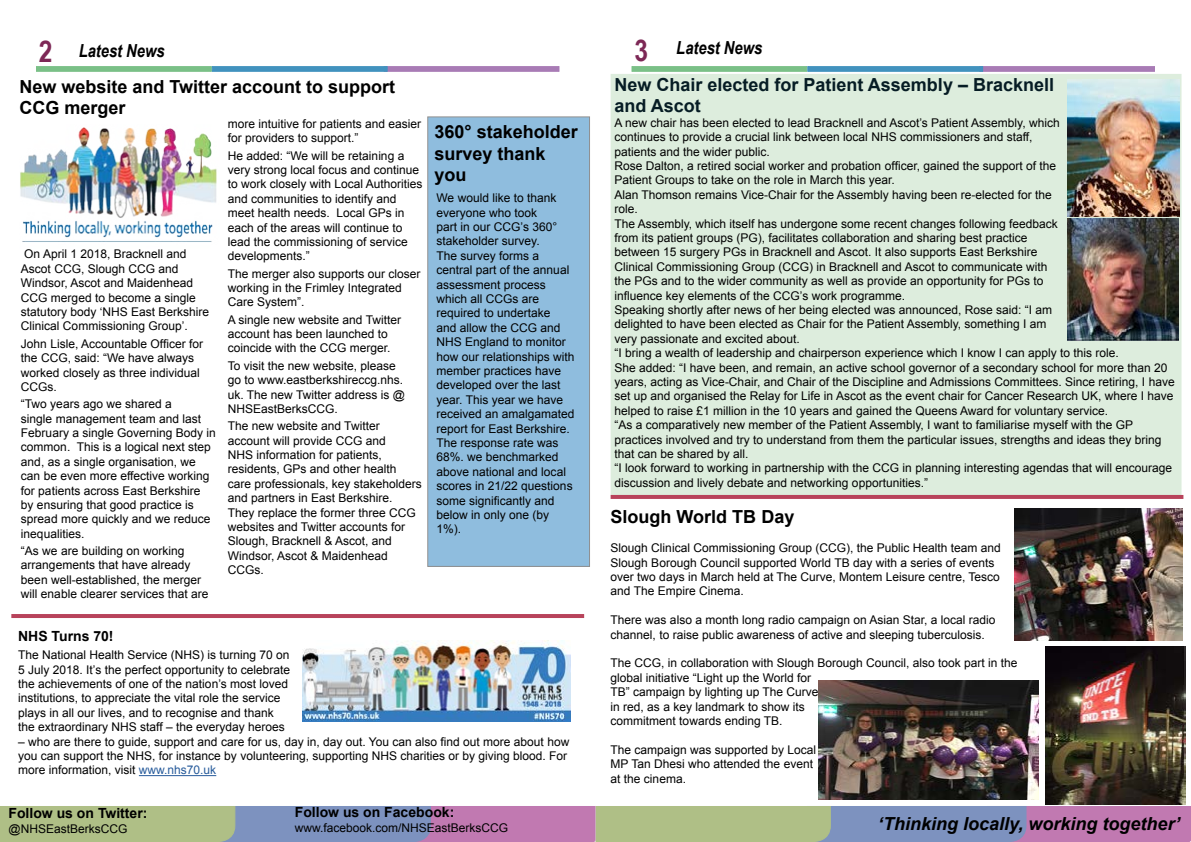
<style>
.page{position:relative;width:1191px;height:842px;background:#fff}
.page>*{position:absolute;margin:0;border:0;box-sizing:border-box;transform-origin:0 0}
.t1{font:700 18px/21.6px "Arial";color:#000}
.t2{font:700 18px/21.6px "Arial";color:#061c24}
.t3{font:italic 700 18px "Arial";color:#000}
.t4{font:italic 700 18px "Arial Narrow";color:#000}
.t5{font:700 14px "Arial";color:#000}
.t6{font:12px/14.4px "Arial";color:#000}
.s1{font-style:normal;font-size:30px;color:#7d2856}
.s2{color:#275b9b}
</style>
<div class="page">
<svg style="left:36px;top:66px;width:176px;height:6px"></svg>
<svg style="left:387px;top:66px;width:172px;height:6px"></svg>
<svg style="left:212px;top:66px;width:175px;height:6px"></svg>
<svg style="left:631px;top:66px;width:176px;height:6px"></svg>
<svg style="left:983px;top:66px;width:172px;height:6px"></svg>
<svg style="left:807px;top:66px;width:176px;height:6px"></svg>
<svg style="left:0;top:806px;width:1191px;height:36px;background:#a39ca4"></svg>
<div style="left:611px;top:74px;width:570px;height:420px;background:#ddeddd"></div>
<hr style="left:11px;top:614px;width:573px;height:4px;background:#b8435b">
<img style="left:1067px;top:80px;width:112px;height:136px">
<hr style="left:139px;top:775px;width:77px;height:1px;background:#275b9b">
<img style="left:302px;top:640px;width:268px;height:81px">
<div style="left:428px;top:117px;width:161px;height:449px;background:#8fbdde"></div>
<img style="left:20px;top:127px;width:197px;height:115px">
<img style="left:1015px;top:508px;width:167px;height:132px">
<img style="left:819px;top:681px;width:219px;height:119px">
<hr style="left:610px;top:495px;width:573px;height:4px;background:#b8435b">
<img style="left:1045px;top:646px;width:140px;height:158px">
<img style="left:1067px;top:218px;width:111px;height:122px">
<h1 class="t4" style="left:39px;top:37px;width:127px"><span class="s1">2</span> Latest News</h1>
<h1 class="t4" style="left:634px;top:35px;width:130px"><span class="s1">3</span> Latest News</h1>
<h1 class="t1" style="left:19px;top:76px;width:377px">New website and Twitter account to support<br>CCG merger</h1>
<p class="t6" style="left:228px;top:117px;width:195px">more intuitive for patients and easier for providers to support.”</p>
<p class="t6" style="left:228px;top:148px;width:196px">He added: “We will be retaining a very strong local focus and continue to work closely with Local Authorities and communities to identify and meet health needs. Local GPs in each of the areas will continue to lead the commissioning of service developments.”</p>
<p class="t6" style="left:228px;top:266px;width:194px">The merger also supports our closer working in the Frimley Integrated<br>Care System”.</p>
<p class="t6" style="left:228px;top:312px;width:175px">A single new website and Twitter account has been launched to coincide with the CCG merger.</p>
<p class="t6" style="left:228px;top:358px;width:179px">To visit the new website, please go to www.eastberkshireccg.nhs. uk. The new Twitter address is @<br>NHSEastBerksCCG.</p>
<p class="t6" style="left:228px;top:419px;width:196px">The new website and Twitter account will provide CCG and<br>NHS information for patients, residents, GPs and other health care professionals, key stakeholders and partners in East Berkshire.<br>They replace the former three CCG websites and Twitter accounts for<br>Slough, Bracknell &amp; Ascot, and<br>Windsor, Ascot &amp; Maidenhead<br>CCGs.</p>
<p class="t6" style="left:21px;top:247px;width:190px">On April 1 2018, Bracknell and<br>Ascot CCG, Slough CCG and<br>Windsor, Ascot and Maidenhead<br>CCG merged to become a single statutory body ‘NHS East Berkshire<br>Clinical Commissioning Group’.</p>
<p class="t6" style="left:21px;top:336px;width:184px">John Lisle, Accountable Officer for the CCG, said: “We have always worked closely as three individual<br>CCGs.</p>
<p class="t6" style="left:21px;top:397px;width:196px">“Two years ago we shared a<br>single management team and last<br>February a single Governing Body in common. This is a logical next step and, as a single organisation, we can be even more effective working for patients across East Berkshire by ensuring that good practice is spread more quickly and we reduce inequalities.</p>
<p class="t6" style="left:21px;top:544px;width:189px">“As we are building on working arrangements that have already been well-established, the merger will enable clearer services that are</p>
<h1 class="t1" style="left:434px;top:121px;width:145px">360° stakeholder survey thank you</h1>
<p class="t6" style="left:436px;top:191px;width:140px">We would like to thank everyone who took<br>part in our CCG’s 360° stakeholder survey.<br>The survey forms a central part of the annual assessment process which all CCGs are required to undertake<br>and allow the CCG and<br>NHS England to monitor how our relationships with member practices have developed over the last year. This year we have received an amalgamated report for East Berkshire.<br>The response rate was<br>68%. we benchmarked above national and local scores in 21/22 questions some significantly and below in only one (by<br>1%).</p>
<p class="t5" style="left:18px;top:626px;width:97px">NHS Turns 70!</p>
<p class="t6" style="left:18px;top:648px;width:273px">The National Health Service (NHS) is turning 70 on 5 July 2018. It’s the perfect opportunity to celebrate the achievements of one of the nation’s most loved institutions, to appreciate the vital role the service plays in all our lives, and to recognise and thank the extraordinary NHS staff – the everyday heroes</p>
<p class="t6" style="left:18px;top:734px;width:553px">– who are there to guide, support and care for us, day in, day out. You can also find out more about how you can support the NHS, for instance by volunteering, supporting NHS charities or by giving blood. For more information, visit <span class="s2">www.nhs70.uk</span></p>
<p class="t5" style="left:9px;top:804px;width:140px">Follow us on Twitter:</p>
<p class="t6" style="left:9px;top:821px;width:120px">@NHSEastBerksCCG</p>
<p class="t5" style="left:295px;top:803px;width:161px">Follow us on Facebook:</p>
<p class="t6" style="left:295px;top:820px;width:215px">www.facebook.com/NHSEastBerksCCG</p>
<h1 class="t2" style="left:614px;top:74px;width:441px">New Chair elected for Patient Assembly – Bracknell and Ascot</h1>
<p class="t6" style="left:614px;top:116px;width:562px">A new chair has been elected to lead Bracknell and Ascot’s Patient Assembly, which<br>continues to provide a crucial link between local NHS commissioners and staff,<br>patients and the wider public.<br>Rose Dalton, a retired social worker and probation officer, gained the support of the<br>Patient Groups to take on the role in March this year.<br>Alan Thomson remains Vice-Chair for the Assembly having been re-elected for the<br>role.<br>The Assembly, which itself has undergone some recent changes following feedback<br>from its patient groups (PG), facilitates collaboration and sharing best practice<br>between 15 surgery PGs in Bracknell and Ascot. It also supports East Berkshire<br>Clinical Commissioning Group (CCG) in Bracknell and Ascot to communicate with<br>the PGs and to the wider community as well as provide an opportunity for PGs to<br>influence key elements of the CCG’s work programme.<br>Speaking shortly after news of her being elected was announced, Rose said: “I am<br>delighted to have been elected as Chair for the Patient Assembly, something I am<br>very passionate and excited about.<br>“I bring a wealth of leadership and chairperson experience which I know I can apply to this role.<br>She added: “I have been, and remain, an active school governor of a secondary school for more than 20 years, acting as Vice-Chair, and Chair of the Discipline and Admissions Committees. Since retiring, I have set up and organised the Relay for Life in Ascot as the event chair for Cancer Research UK, where I have helped to raise £1 million in the 10 years and gained the Queens Award for voluntary service.<br>“As a comparatively new member of the Patient Assembly, I want to familiarise myself with the GP practices involved and try to understand from them the particular issues, strengths and ideas they bring that can be shared by all.<br>“I look forward to working in partnership with the CCG in planning interesting agendas that will encourage discussion and lively debate and networking opportunities.”</p>
<h1 class="t1" style="left:610px;top:507px;width:185px">Slough World TB Day</h1>
<p class="t6" style="left:610px;top:541px;width:392px">Slough Clinical Commissioning Group (CCG), the Public Health team and Slough Borough Council supported World TB day with a series of events over two days in March held at The Curve, Montem Leisure centre, Tesco and The Empire Cinema.</p>
<p class="t6" style="left:610px;top:613px;width:386px">There was also a month long radio campaign on Asian Star, a local radio channel, to raise public awareness of active and sleeping tuberculosis.</p>
<p class="t6" style="left:610px;top:656px;width:408px">The CCG, in collaboration with Slough Borough Council, also took part in the global initiative “Light up the World for<br>TB” campaign by lighting up The Curve<br>in red, as a key landmark to show its<br>commitment towards ending TB.</p>
<p class="t6" style="left:610px;top:742px;width:207px">The campaign was supported by Local<br>MP Tan Dhesi who attended the event at the cinema.</p>
<h1 class="t3" style="left:878px;top:811px;width:304px">‘Thinking locally, working together’</h1>
</div>
